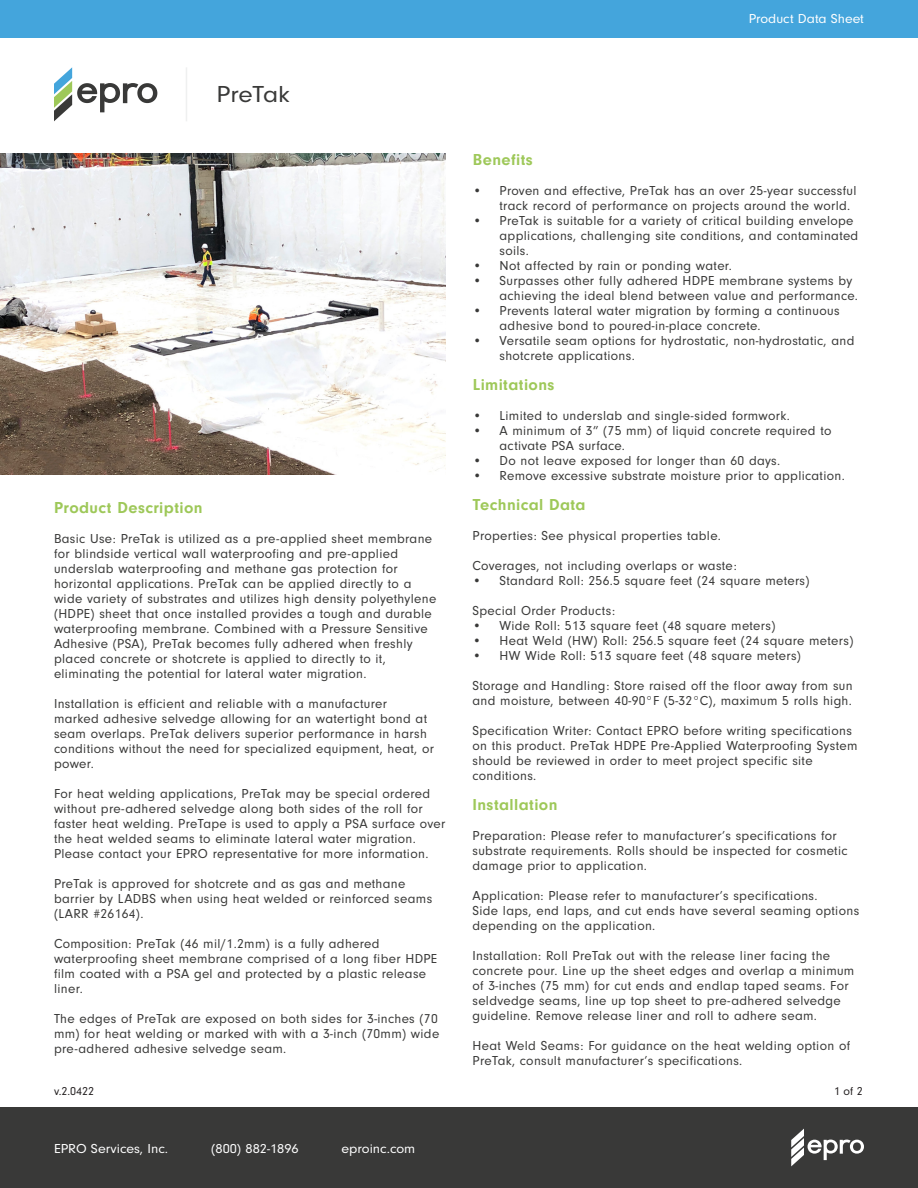
<style>
.page{position:relative;width:918px;height:1188px;background:#fff}
.page>*{position:absolute;margin:0;border:0;box-sizing:border-box;transform-origin:0 0}
.t1{font:24px "Neuzeit Gro";color:#393938;scale:1.1 1}
.t2{font:700 16.5px "Neuzeit Gro";letter-spacing:.025em;color:#9ec859}
.t3{font:13.5px/15px "Neuzeit Gro";letter-spacing:.025em;color:#393938}
.t4{font:13.5px "Neuzeit Gro";color:#fff;scale:1.06 1}
.t5{font:13.5px "Neuzeit Gro";color:#fff;scale:1.05 1}
.t6{font:12px "Neuzeit Gro";color:#231f20}
</style>
<div class="page">
<div style="left:0;top:1107px;width:918px;height:81px;background:#393938"></div>
<div style="left:0;top:0;width:918px;height:38px;background:#44a5dc"></div>
<svg style="left:791px;top:1129px;width:73px;height:37px"></svg>
<svg style="left:54px;top:67px;width:103px;height:54px"></svg>
<hr style="left:186px;top:67px;width:1px;height:54px;background:#eff0f0">
<img style="left:0;top:154px;width:446px;height:321px">
<p class="t1" style="left:216px;top:81px;width:68px">PreTak</p>
<p class="t2" style="left:54px;top:498px;width:150px">Product Description</p>
<p class="t3" style="left:54px;top:531px;width:384px">Basic Use: PreTak is utilized as a pre-applied sheet membrane for blindside vertical wall waterproofing and pre-applied underslab waterproofing and methane gas protection for horizontal applications. PreTak can be applied directly to a wide variety of substrates and utilizes high density polyethylene (HDPE) sheet that once installed provides a tough and durable waterproofing membrane. Combined with a Pressure Sensitive Adhesive (PSA), PreTak becomes fully adhered when freshly placed concrete or shotcrete is applied to directly to it, eliminating the potential for lateral water migration.</p>
<p class="t3" style="left:54px;top:696px;width:382px">Installation is efficient and reliable with a manufacturer marked adhesive selvedge allowing for an watertight bond at seam overlaps. PreTak delivers superior performance in harsh conditions without the need for specialized equipment, heat, or power.</p>
<p class="t3" style="left:54px;top:786px;width:393px">For heat welding applications, PreTak may be special ordered without pre-adhered selvedge along both sides of the roll for faster heat welding. PreTape is used to apply a PSA surface over the heat welded seams to eliminate lateral water migration.<br>Please contact your EPRO representative for more information.</p>
<p class="t3" style="left:54px;top:876px;width:380px">PreTak is approved for shotcrete and as gas and methane barrier by LADBS when using heat welded or reinforced seams (LARR #26164).</p>
<p class="t3" style="left:54px;top:936px;width:385px">Composition: PreTak (46 mil/1.2mm) is a fully adhered waterproofing sheet membrane comprised of a long fiber HDPE film coated with a PSA gel and protected by a plastic release liner.</p>
<p class="t3" style="left:54px;top:1011px;width:387px;text-align:justify">The edges of PreTak are exposed on both sides for 3-inches (70 mm) for heat welding or marked with with a 3-inch (70mm) wide pre-adhered adhesive selvedge seam.</p>
<p class="t5" style="left:749px;top:12px;width:111px">Product Data Sheet</p>
<p class="t2" style="left:473px;top:150px;width:61px">Benefits</p>
<p class="t3" style="left:500px;top:183px;width:358px;text-indent:-27px">• Proven and effective, PreTak has an over 25-year successful track record of performance on projects around the world.</p>
<p class="t3" style="left:500px;top:213px;width:360px;text-indent:-27px">• PreTak is suitable for a variety of critical building envelope applications, challenging site conditions, and contaminated soils.</p>
<p class="t3" style="left:473px;top:258px;width:261px">• Not affected by rain or ponding water.</p>
<p class="t3" style="left:500px;top:273px;width:360px;text-indent:-27px">• Surpasses other fully adhered HDPE membrane systems by achieving the ideal blend between value and performance.</p>
<p class="t3" style="left:500px;top:303px;width:342px;text-indent:-27px">• Prevents lateral water migration by forming a continuous adhesive bond to poured-in-place concrete.</p>
<p class="t3" style="left:500px;top:333px;width:357px;text-indent:-27px">• Versatile seam options for hydrostatic, non-hydrostatic, and shotcrete applications.</p>
<p class="t2" style="left:473px;top:375px;width:83px">Limitations</p>
<p class="t3" style="left:473px;top:408px;width:318px">• Limited to underslab and single-sided formwork.</p>
<p class="t3" style="left:500px;top:423px;width:333px;text-indent:-27px">• A minimum of 3” (75 mm) of liquid concrete required to activate PSA surface.</p>
<p class="t3" style="left:473px;top:453px;width:309px">• Do not leave exposed for longer than 60 days.</p>
<p class="t3" style="left:473px;top:468px;width:373px">• Remove excessive substrate moisture prior to application.</p>
<p class="t2" style="left:473px;top:495px;width:114px">Technical Data</p>
<p class="t3" style="left:473px;top:528px;width:250px">Properties: See physical properties table.</p>
<p class="t3" style="left:473px;top:558px;width:266px">Coverages, not including overlaps or waste:</p>
<p class="t3" style="left:473px;top:573px;width:339px">• Standard Roll: 256.5 square feet (24 square meters)</p>
<p class="t3" style="left:473px;top:603px;width:144px">Special Order Products:</p>
<p class="t3" style="left:473px;top:618px;width:304px">• Wide Roll: 513 square feet (48 square meters)</p>
<p class="t3" style="left:473px;top:633px;width:382px">• Heat Weld (HW) Roll: 256.5 square feet (24 square meters)</p>
<p class="t3" style="left:473px;top:648px;width:330px">• HW Wide Roll: 513 square feet (48 square meters)</p>
<p class="t3" style="left:473px;top:678px;width:382px">Storage and Handling: Store raised off the floor away from sun and moisture, between 40-90°F (5-32°C), maximum 5 rolls high.</p>
<p class="t3" style="left:473px;top:723px;width:386px">Specification Writer: Contact EPRO before writing specifications on this product. PreTak HDPE Pre-Applied Waterproofing System should be reviewed in order to meet project specific site conditions.</p>
<p class="t2" style="left:473px;top:795px;width:86px">Installation</p>
<p class="t3" style="left:473px;top:828px;width:377px">Preparation: Please refer to manufacturer’s specifications for substrate requirements. Rolls should be inspected for cosmetic damage prior to application.</p>
<p class="t3" style="left:473px;top:888px;width:347px">Application: Please refer to manufacturer’s specifications.</p>
<p class="t3" style="left:473px;top:903px;width:388px">Side laps, end laps, and cut ends have several seaming options depending on the application.</p>
<p class="t3" style="left:473px;top:948px;width:383px">Installation: Roll PreTak out with the release liner facing the concrete pour. Line up the sheet edges and overlap a minimum of 3-inches (75 mm) for cut ends and endlap taped seams. For seldvedge seams, line up top sheet to pre-adhered selvedge guideline. Remove release liner and roll to adhere seam.</p>
<p class="t3" style="left:473px;top:1038px;width:379px">Heat Weld Seams: For guidance on the heat welding option of<br>PreTak, consult manufacturer’s specifications.</p>
<p class="t6" style="left:54px;top:1084px;width:42px">v.2.0422</p>
<p class="t6" style="left:834px;top:1084px;width:30px">1 of 2</p>
<p class="t4" style="left:54px;top:1141px;width:109px">EPRO Services, Inc.</p>
<p class="t4" style="left:211px;top:1141px;width:84px">(800) 882-1896</p>
<p class="t4" style="left:342px;top:1141px;width:71px">eproinc.com</p>
</div>
